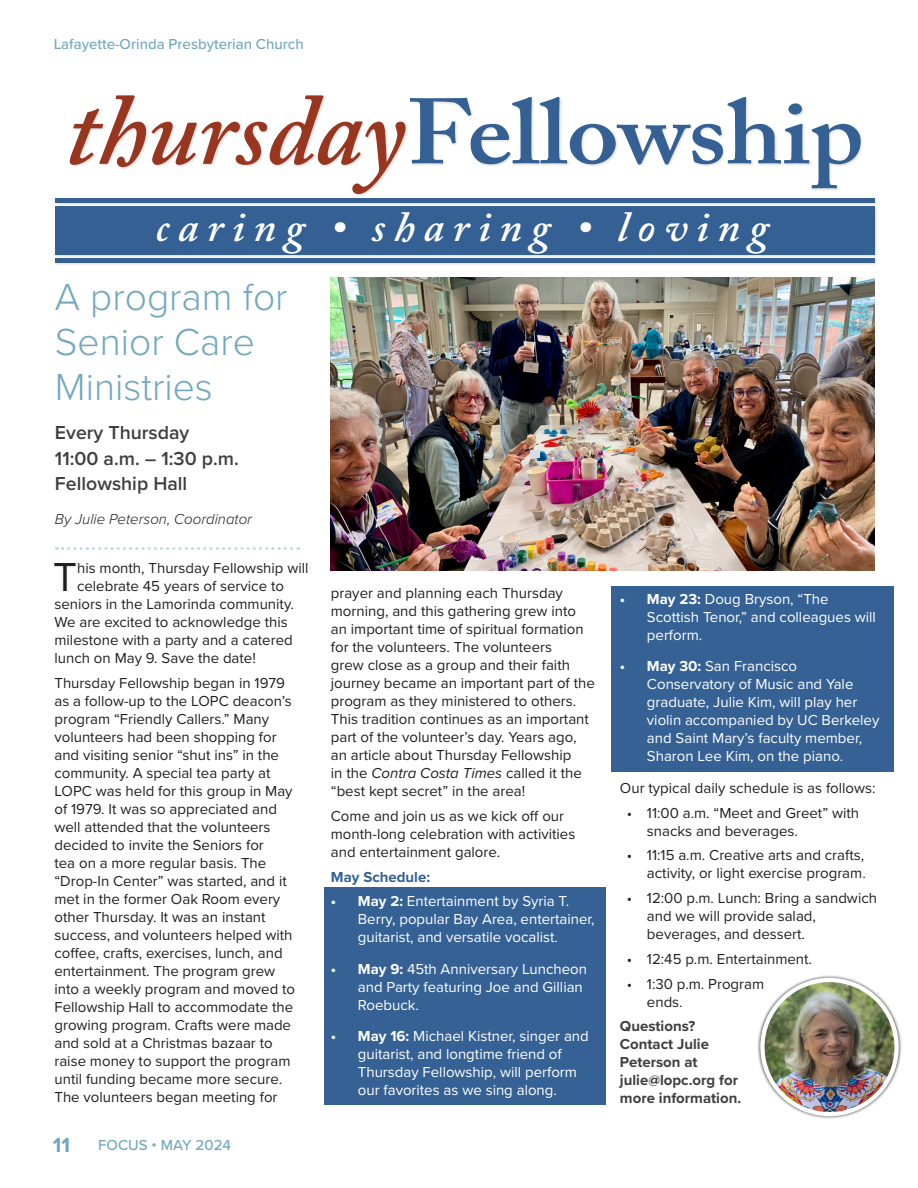
<style>
.page{position:relative;width:918px;height:1188px;background:#fff}
.page>*{position:absolute;margin:0;border:0;box-sizing:border-box;transform-origin:0 0}
.t1{font:600 91.65px "Adobe Caslon Pro";color:#356093;scale:1.12 1}
.t2{font:italic 600 42.6px "Adobe Caslon Pro";letter-spacing:.2em;color:#fff}
.Body{font:42px "Proxima Nova";color:#231f20}
.Subtitle{font:300 39px/45px "Proxima Nova";color:#72a8bf}
.t3{font:700 21px "Proxima Nova";color:#70a7c0}
.Body-2{font:600 19.5px "Proxima Nova";color:#3f3f3f}
.Body-3{font:15px/18px "Proxima Nova";color:#231f20}
.t4{font:15px/18px "Proxima Nova";color:#fff}
.Date_Time_Contact{font:700 15px/18px "Proxima Nova";color:#3f3f3f}
.t5{font:500 15px "Proxima Nova";color:#72a8bf}
.Byline___Quote{font:italic 300 15px "Proxima Nova";color:#231f20}
.Body-4{font:700 15px "Proxima Nova";color:#326195}
.s1{font-style:italic;font-size:101.4px;color:#99361f}
.s2{font-style:italic}
.s3{font-weight:700}
</style>
<div class="page">
<div style="left:324px;top:888px;width:282px;height:217px;background:#356194"></div>
<div style="left:612px;top:586px;width:282px;height:186px;background:#356194"></div>
<div style="left:54px;top:95px;width:824px;height:171px;background:#231f20;opacity:.15"></div>
<div style="left:55px;top:206px;width:820px;height:49px;background:#356093"></div>
<hr style="left:55px;top:259px;width:820px;height:4px;background:#356093">
<hr style="left:55px;top:199px;width:820px;height:4px;background:#356093">
<div style="left:758px;top:975px;width:144px;height:144px;background:#231f20;opacity:.75"></div>
<img style="left:762px;top:980px;width:135px;height:134px;border-radius:67px">
<div style="left:760px;top:978px;width:139px;height:138px;border:4px solid #fff;border-radius:50%"></div>
<img style="left:330px;top:278px;width:545px;height:292px">
<svg style="left:56px;top:547px;width:243px;height:3px"></svg>
<div style="left:530px;top:450px;width:10px;height:8px;background:#d7dbe4"></div>
<p class="t5" style="left:54px;top:32px;width:252px">Lafayette-Orinda Presbyterian Church</p>
<p class="t1" style="left:66px;top:78px;width:714px"><span class="s1">thursday</span>Fellowship</p>
<p class="t2" style="left:155px;top:201px;width:615px">caring • sharing • loving</p>
<p class="Subtitle" style="left:55px;top:272px;width:234px">A program for<br>Senior Care<br>Ministries</p>
<p class="Body-2" style="left:55px;top:418px;width:136px">Every Thursday</p>
<p class="Body-2" style="left:55px;top:444px;width:185px">11:00 a.m. – 1:30 p.m.</p>
<p class="Body-2" style="left:55px;top:469px;width:134px">Fellowship Hall</p>
<p class="Byline___Quote" style="left:55px;top:508px;width:199px">By Julie Peterson, Coordinator</p>
<p class="Body" style="left:53px;top:546px;width:25px">T</p>
<p class="Body-3" style="left:77px;top:559px;width:233px">his month, Thursday Fellowship will</p>
<p class="Body-3" style="left:77px;top:577px;width:209px">celebrate 45 years of service to</p>
<p class="Body-3" style="left:54px;top:595px;width:241px">seniors in the Lamorinda community.</p>
<p class="Body-3" style="left:54px;top:613px;width:235px">We are excited to acknowledge this</p>
<p class="Body-3" style="left:54px;top:631px;width:240px">milestone with a party and a catered</p>
<p class="Body-3" style="left:54px;top:649px;width:203px">lunch on May 9. Save the date!</p>
<p class="Body-3" style="left:54px;top:674px;width:242px">Thursday Fellowship began in 1979 as a follow-up to the LOPC deacon’s program “Friendly Callers.” Many volunteers had been shopping for and visiting senior “shut ins” in the community. A special tea party at LOPC was held for this group in May of 1979. It was so appreciated and well attended that the volunteers decided to invite the Seniors for<br>tea on a more regular basis. The “Drop-In Center” was started, and it met in the former Oak Room every other Thursday. It was an instant success, and volunteers helped with coffee, crafts, exercises, lunch, and entertainment. The program grew into a weekly program and moved to Fellowship Hall to accommodate the growing program. Crafts were made and sold at a Christmas bazaar to raise money to support the program until funding became more secure.<br>The volunteers began meeting for</p>
<p class="t3" style="left:53px;top:1129px;width:19px">11</p>
<p class="t5" style="left:98px;top:1134px;width:134px">FOCUS • MAY 2024</p>
<p class="Body-3" style="left:331px;top:583px;width:266px">prayer and planning each Thursday morning, and this gathering grew into an important time of spiritual formation for the volunteers. The volunteers<br>grew close as a group and their faith journey became an important part of the program as they ministered to others.<br>This tradition continues as an important part of the volunteer’s day. Years ago, an article about Thursday Fellowship<br>in the <span class="s2">Contra Costa Times</span> called it the “best kept secret” in the area!</p>
<p class="Body-3" style="left:331px;top:806px;width:246px">Come and join us as we kick off our month-long celebration with activities and entertainment galore.</p>
<p class="Body-4" style="left:331px;top:865px;width:101px">May Schedule:</p>
<p class="t4" style="left:358px;top:892px;width:238px;text-indent:-27px"><span class="s3">• May 2:</span> Entertainment by Syria T.<br>Berry, popular Bay Area, entertainer, guitarist, and versatile vocalist.</p>
<p class="t4" style="left:358px;top:959px;width:231px;text-indent:-27px"><span class="s3">• May 9:</span> 45th Anniversary Luncheon and Party featuring Joe and Gillian<br>Roebuck.</p>
<p class="t4" style="left:358px;top:1027px;width:232px;text-indent:-27px"><span class="s3">• May 16:</span> Michael Kistner, singer and guitarist, and longtime friend of Thursday Fellowship, will perform our favorites as we sing along.</p>
<p class="t4" style="left:647px;top:589px;width:231px;text-indent:-27px"><span class="s3">• May 23:</span> Doug Bryson, “The<br>Scottish Tenor,” and colleagues will perform.</p>
<p class="t4" style="left:647px;top:657px;width:234px;text-indent:-27px"><span class="s3">• May 30:</span> San Francisco<br>Conservatory of Music and Yale graduate, Julie Kim, will play her violin accompanied by UC Berkeley and Saint Mary’s faculty member,<br>Sharon Lee Kim, on the piano.</p>
<p class="Body-3" style="left:620px;top:778px;width:257px">Our typical daily schedule is as follows:</p>
<p class="Body-3" style="left:647px;top:803px;width:214px;text-indent:-20px">• 11:00 a.m. “Meet and Greet” with snacks and beverages.</p>
<p class="Body-3" style="left:627px;top:846px;width:241px;text-align:right">• 11:15 a.m. Creative arts and crafts, activity, or light exercise program.</p>
<p class="Body-3" style="left:647px;top:888px;width:232px;text-indent:-20px">• 12:00 p.m. Lunch: Bring a sandwich and we will provide salad, beverages, and dessert.</p>
<p class="Body-3" style="left:627px;top:949px;width:187px">• 12:45 p.m. Entertainment.</p>
<p class="Body-3" style="left:647px;top:974px;width:119px;text-indent:-20px">• 1:30 p.m. Program ends.</p>
<p class="Date_Time_Contact" style="left:620px;top:1017px;width:123px">Questions?<br>Contact Julie<br>Peterson at julie@lopc.org for more information.</p>
</div>
